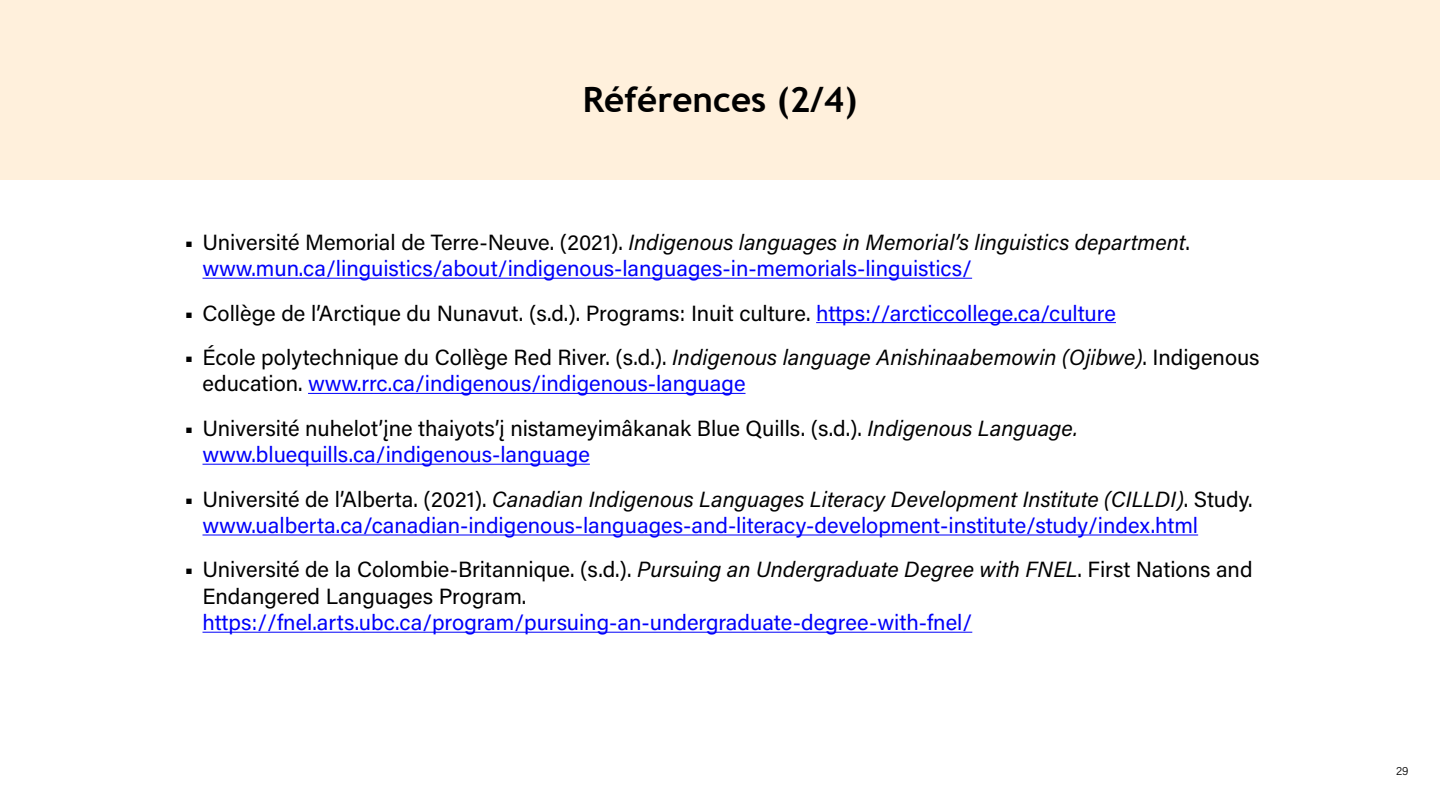
<style>
.page{position:relative;width:1440px;height:810px;background:#fff}
.page>*{position:absolute;margin:0;border:0;box-sizing:border-box;transform-origin:0 0}
.Head_B{font:700 35px "Trebuchet MS";color:#000}
.t1{font:22px/26.4px "Acumin Pro";color:#000}
.t2{font:22px/26.4px "Acumin Pro";color:#0000fa}
.t3{font:300 12px "Acumin Pro";color:#000}
.s1{font-weight:700;color:#000}
.s2{color:#000}
.s3{font-style:italic;color:#000}
.s4{font-weight:700}
.s5{color:#0000fa}
.s6{font-style:italic}
</style>
<div class="page">
<div style="left:0;top:0;width:1440px;height:180px;background:#fff0dc"></div>
<hr style="left:202px;top:278px;width:770px;height:1px;background:#0000fa">
<hr style="left:816px;top:322px;width:300px;height:1px;background:#0000fa">
<hr style="left:308px;top:393px;width:438px;height:1px;background:#0000fa">
<hr style="left:202px;top:464px;width:388px;height:1px;background:#0000fa">
<hr style="left:202px;top:535px;width:996px;height:1px;background:#0000fa">
<hr style="left:202px;top:632px;width:770px;height:1px;background:#0000fa">
<h2 class="Head_B" style="left:583px;top:78px;width:276px">Références (2/4)</h2>
<p class="t2" style="left:203px;top:228px;width:989px;text-indent:-18px"><span class="s1">•</span> <span class="s2">Université Memorial de Terre-Neuve. (2021).</span> <span class="s3">Indigenous languages in Memorial’s linguistics department</span><span class="s2">. </span>www.mun.ca/linguistics/about/indigenous-languages-in-memorials-linguistics/</p>
<p class="t1" style="left:185px;top:299px;width:933px"><span class="s4">•</span> Collège de l’Arctique du Nunavut. (s.d.). Programs: Inuit culture. <span class="s5">https://arcticcollege.ca/culture</span></p>
<p class="t1" style="left:203px;top:343px;width:1059px;text-indent:-18px"><span class="s4">•</span> École polytechnique du Collège Red River. (s.d.). <span class="s6">Indigenous language Anishinaabemowin (Ojibwe)</span>. Indigenous education. <span class="s5">www.rrc.ca/indigenous/indigenous-language</span></p>
<p class="t1" style="left:203px;top:414px;width:877px;text-indent:-18px"><span class="s4">•</span> Université nuhelot’įne thaiyots’į nistameyimâkanak Blue Quills. (s.d.). <span class="s6">Indigenous Language. </span><span class="s5">www.bluequills.ca/indigenous-language</span></p>
<p class="t2" style="left:203px;top:485px;width:1052px;text-indent:-18px"><span class="s1">•</span> <span class="s2">Université de l’Alberta. (2021).</span> <span class="s3">Canadian Indigenous Languages Literacy Development Institute (CILLDI)</span><span class="s2">. Study. </span>www.ualberta.ca/canadian-indigenous-languages-and-literacy-development-institute/study/index.html</p>
<p class="t1" style="left:203px;top:556px;width:1052px;text-indent:-18px"><span class="s4">•</span> Université de la Colombie-Britannique. (s.d.). <span class="s6">Pursuing an Undergraduate Degree with FNEL</span>. First Nations and<br>Endangered Languages Program. <span class="s5">https://fnel.arts.ubc.ca/program/pursuing-an-undergraduate-degree-with-fnel/</span></p>
<p class="t3" style="left:1396px;top:762px;width:14px">29</p>
</div>
